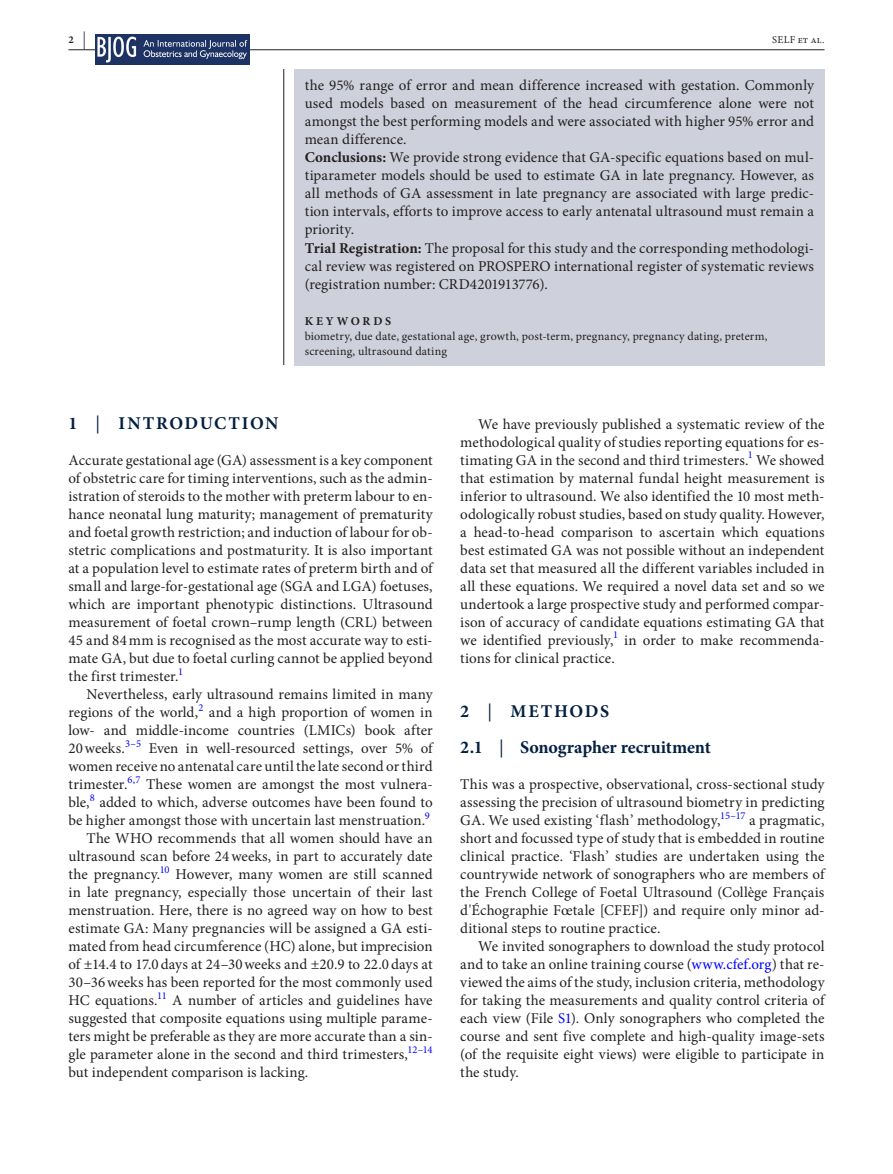
<style>
.page{position:relative;width:893px;height:1174px;background:#fff}
.page>*{position:absolute;margin:0;border:0;box-sizing:border-box;transform-origin:0 0}
.t1{font:700 18px/36px "Minion Pro";letter-spacing:.015em;color:#042041}
.t2{font:700 18px "Minion Pro";letter-spacing:.08em;color:#042041}
.t3{font:15px/18px "Minion Pro";letter-spacing:.005em;color:#231f20;text-align:justify}
.t4{font:12px/15px "Minion Pro";letter-spacing:.015em;color:#231f20}
.t5{font:700 12px "Minion Pro";letter-spacing:.225em;color:#231f20}
.t6{font:10.5px "Minion Pro";letter-spacing:-.025em;color:#00f}
.t7{font:10.5px "Minion Pro";letter-spacing:.03em;color:#231f20}
.t8{font:700 10.5px "Minion Pro";color:#231f20}
.s1{font-size:18px}
.s2{font-weight:700}
.s3{font-weight:400}
.s4{color:#00f}
</style>
<div class="page">
<hr style="left:68px;top:49px;width:756px;height:1px;background:#231f20">
<img style="left:95px;top:35px;width:155px;height:30px">
<div style="left:294px;top:69px;width:530px;height:296px;background:#ced0db"></div>
<hr style="left:283px;top:69px;width:1px;height:296px;background:#231f20">
<p class="t8" style="left:68px;top:32px;width:19px">2 <span class="s1">|</span></p>
<p class="t7" style="left:772px;top:32px;width:54px">SELF et al.</p>
<p class="t3" style="left:305px;top:77px;width:511px;text-align:left">the 95% range of error and mean difference increased with gestation. Commonly used models based on measurement of the head circumference alone were not amongst the best performing models and were associated with higher 95% error and mean difference.<br><span class="s2">Conclusions:</span> We provide strong evidence that GA-specific equations based on mul&shy;tiparameter models should be used to estimate GA in late pregnancy. However, as all methods of GA assessment in late pregnancy are associated with large predic&shy;tion intervals, efforts to improve access to early antenatal ultrasound must remain a priority.<br><span class="s2">Trial Registration:</span> The proposal for this study and the corresponding methodologi&shy;cal review was registered on PROSPERO international register of systematic reviews (registration number: CRD4201913776).</p>
<p class="t5" style="left:305px;top:312px;width:88px">KEYWORDS</p>
<p class="t4" style="left:305px;top:328px;width:464px">biometry, due date, gestational age, growth, post-term, pregnancy, pregnancy dating, preterm, screening, ultrasound dating</p>
<p class="t2" style="left:68px;top:411px;width:212px">1 <span class="s3">|</span> INTRODUCTION</p>
<p class="t3" style="left:68px;top:451px;width:366px">Accurate gestational age (GA) assessment is a key component of obstetric care for timing interventions, such as the admin&shy;istration of steroids to the mother with preterm labour to en&shy;hance neonatal lung maturity; management of prematurity and foetal growth restriction; and induction of labour for ob&shy;stetric complications and postmaturity. It is also important at a population level to estimate rates of preterm birth and of small and large-for-gestational age (SGA and LGA) foetuses, which are important phenotypic distinctions. Ultrasound measurement of foetal crown–rump length (CRL) between 45 and 84mm is recognised as the most accurate way to esti&shy;mate GA, but due to foetal curling cannot be applied beyond the first trimester.</p>
<p class="t6" style="left:178px;top:664px;width:7px">1</p>
<p class="t3" style="left:68px;top:685px;width:366px;text-indent:18px">Nevertheless, early ultrasound remains limited in many regions of the world,</p>
<p class="t6" style="left:199px;top:700px;width:7px">2</p>
<p class="t3" style="left:68px;top:703px;width:366px;text-indent:140px">and a high proportion of women in low- and middle-income countries (LMICs) book after 20weeks.</p>
<p class="t6" style="left:125px;top:736px;width:17px">3–5</p>
<p class="t3" style="left:68px;top:739px;width:366px;text-indent:80px">Even in well-resourced settings, over 5% of women receive no antenatal care until the late second or third trimester.</p>
<p class="t6" style="left:128px;top:772px;width:14px">6,7</p>
<p class="t3" style="left:146px;top:775px;width:288px">These women are amongst the most vulnera-</p>
<p class="t3" style="left:68px;top:793px;width:23px">ble,</p>
<p class="t6" style="left:90px;top:790px;width:7px">8</p>
<p class="t3" style="left:68px;top:793px;width:366px;text-indent:31px">added to which, adverse outcomes have been found to be higher amongst those with uncertain last menstruation.</p>
<p class="t6" style="left:425px;top:808px;width:7px">9</p>
<p class="t3" style="left:68px;top:829px;width:366px;text-indent:18px">The WHO recommends that all women should have an ultrasound scan before 24weeks, in part to accurately date the pregnancy.</p>
<p class="t6" style="left:160px;top:862px;width:11px">10</p>
<p class="t3" style="left:68px;top:865px;width:366px;text-indent:107px">However, many women are still scanned in late pregnancy, especially those uncertain of their last menstruation. Here, there is no agreed way on how to best estimate GA: Many pregnancies will be assigned a GA esti&shy;mated from head circumference (HC) alone, but imprecision of ±14.4 to 17.0days at 24–30weeks and ±20.9 to 22.0days at 30–36weeks has been reported for the most commonly used HC equations.</p>
<p class="t6" style="left:157px;top:988px;width:11px">11</p>
<p class="t3" style="left:68px;top:991px;width:366px;text-indent:104px">A number of articles and guidelines have suggested that composite equations using multiple parame&shy;ters might be preferable as they are more accurate than a sin&shy;gle parameter alone in the second and third trimesters,</p>
<p class="t6" style="left:408px;top:1042px;width:27px">12–14</p>
<p class="t3" style="left:68px;top:1063px;width:241px">but independent comparison is lacking.</p>
<p class="t3" style="left:460px;top:415px;width:366px;text-indent:18px">We have previously published a systematic review of the methodological quality of studies reporting equations for es&shy;timating GA in the second and third trimesters.</p>
<p class="t6" style="left:748px;top:448px;width:7px">1</p>
<p class="t3" style="left:460px;top:451px;width:366px;text-indent:296px">We showed that estimation by maternal fundal height measurement is inferior to ultrasound. We also identified the 10 most meth&shy;odologically robust studies, based on study quality. However, a head-to-head comparison to ascertain which equations best estimated GA was not possible without an independent data set that measured all the different variables included in all these equations. We required a novel data set and so we undertook a large prospective study and performed compar&shy;ison of accuracy of candidate equations estimating GA that we identified previously,</p>
<p class="t6" style="left:613px;top:628px;width:7px">1</p>
<p class="t3" style="left:624px;top:631px;width:202px">in order to make recommenda-</p>
<p class="t3" style="left:460px;top:649px;width:156px">tions for clinical practice.</p>
<p class="t1" style="left:460px;top:693px;width:252px">2 <span class="s3">|</span> METHODS<br>2.1 <span class="s3">|</span> Sonographer recruitment</p>
<p class="t3" style="left:460px;top:775px;width:366px">This was a prospective, observational, cross-sectional study assessing the precision of ultrasound biometry in predicting GA. We used existing ‘flash’ methodology,</p>
<p class="t6" style="left:720px;top:808px;width:27px">15–17</p>
<p class="t3" style="left:460px;top:811px;width:366px;text-indent:289px">a pragmatic, short and focussed type of study that is embedded in routine clinical practice. ‘Flash’ studies are undertaken using the countrywide network of sonographers who are members of the French College of Foetal Ultrasound (Collège Français d'Échographie Fœtale [CFEF]) and require only minor ad&shy;ditional steps to routine practice.</p>
<p class="t3" style="left:460px;top:937px;width:366px;text-indent:18px">We invited sonographers to download the study protocol and to take an online training course (<span class="s4">www.cfef.org</span>) that re&shy;viewed the aims of the study, inclusion criteria, methodology for taking the measurements and quality control criteria of each view (File <span class="s4">S1</span>). Only sonographers who completed the course and sent five complete and high-quality image-sets (of the requisite eight views) were eligible to participate in the study.</p>
</div>
